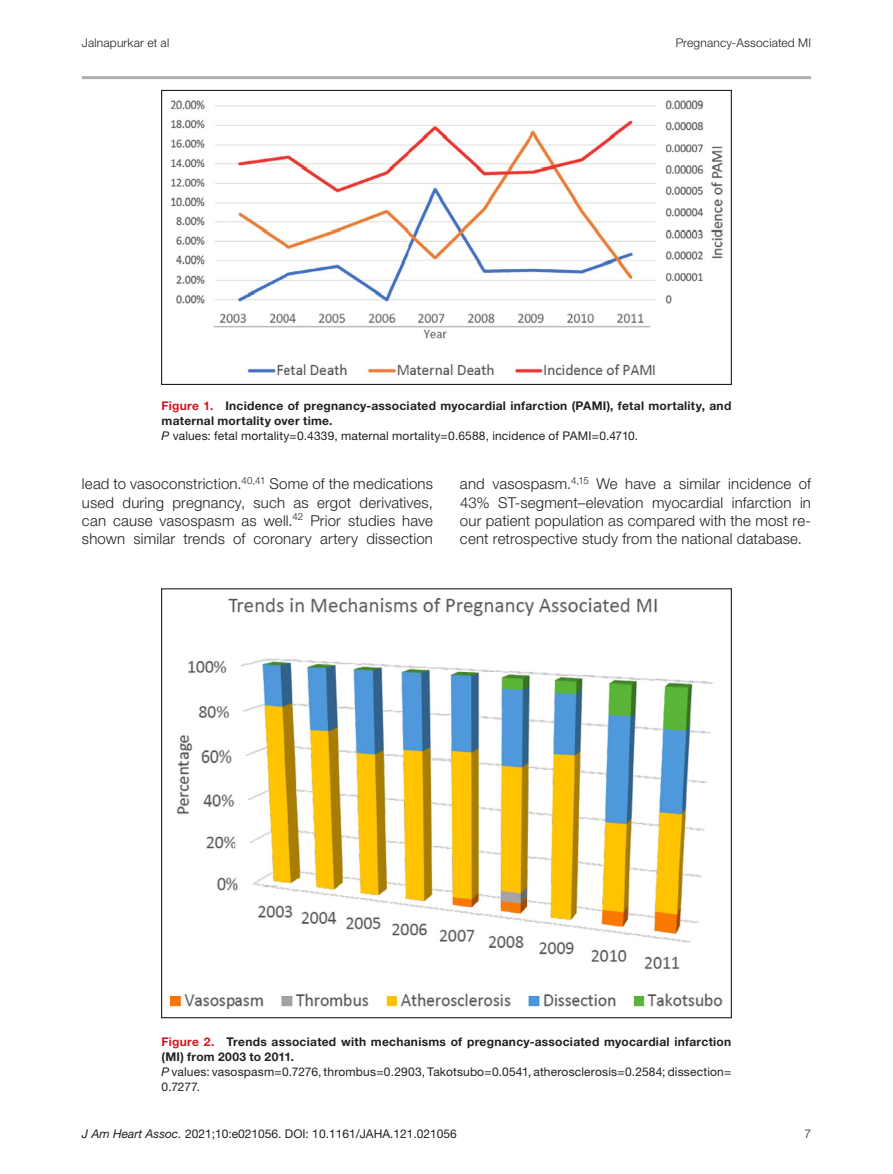
<style>
.page{position:relative;width:893px;height:1174px;background:#fff}
.page>*{position:absolute;margin:0;border:0;box-sizing:border-box;transform-origin:0 0}
.t1{font:300 15px/18px "Helvetica Neue LT Std";letter-spacing:.01em;color:#231f20;text-align:justify}
.t2{font:12px/15px "Helvetica Neue LT Std";letter-spacing:.01em;color:#231f20}
.t3{font:700 12px/15px "Helvetica Neue LT Std";letter-spacing:.025em;color:#231f20}
.t4{font:300 12px "Helvetica Neue LT Std";letter-spacing:.015em;color:#231f20}
.s1{color:#cd151d}
.s2{font-weight:400;font-style:italic}
.s3{font-weight:400}
.s4{font-weight:700;color:#cd151d}
.s5{font-weight:700}
.s6{font-style:italic}
</style>
<div class="page">
<img style="left:170px;top:100px;width:553px;height:275px">
<div style="left:161px;top:90px;width:571px;height:295px;border:1px solid #231f20"></div>
<img style="left:170px;top:598px;width:553px;height:410px">
<hr style="left:82px;top:76px;width:729px;height:3px;background:#aeafb3">
<p class="t4" style="left:82px;top:35px;width:89px">Jalnapurkar et al</p>
<p class="t4" style="left:676px;top:35px;width:137px">Pregnancy-Associated MI</p>
<p class="t3" style="left:162px;top:398px;width:571px"><span class="s1">Figure 1.</span> Incidence of pregnancy-associated myocardial infarction (PAMI), fetal mortality, and maternal mortality over time.<br><span class="s2">P</span> <span class="s3">values: fetal mortality=0.4339, maternal mortality=0.6588, incidence of PAMI=0.4710.</span></p>
<p class="t1" style="left:82px;top:475px;width:353px">lead to vasoconstriction.<sup>40,41</sup> Some of the medications used during pregnancy, such as ergot derivatives, can cause vasospasm as well.<sup>42</sup> Prior studies have shown similar trends of coronary artery dissection</p>
<p class="t1" style="left:460px;top:475px;width:353px">and vasospasm.<sup>4,15</sup> We have a similar incidence of 43% ST-segment–elevation myocardial infarction in our patient population as compared with the most re&shy;cent retrospective study from the national database.</p>
<p class="t2" style="left:162px;top:1034px;width:571px"><span class="s4">Figure 2.</span> <span class="s5">Trends associated with mechanisms of pregnancy-associated myocardial infarction (MI) from 2003 to 2011.<br></span><span class="s6">P</span> values: vasospasm=0.7276, thrombus=0.2903, Takotsubo=0.0541, atherosclerosis=0.2584; dissection= 0.7277.</p>
<p class="t2" style="left:82px;top:1126px;width:376px"><span class="s6">J Am Heart Assoc.</span> 2021;10:e021056. DOI: 10.1161/JAHA.121.021056</p>
<p class="t4" style="left:804px;top:1126px;width:8px">7</p>
</div>
